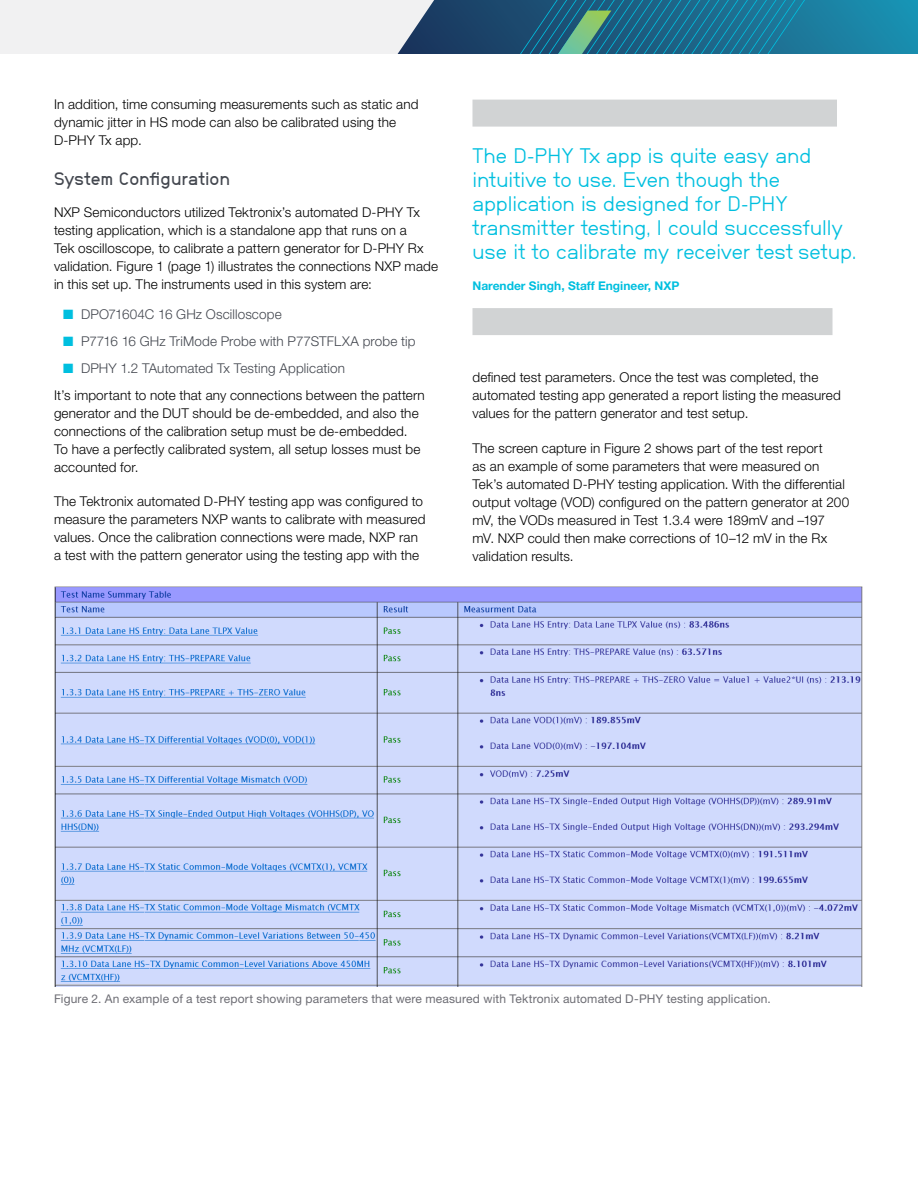
<style>
.page{position:relative;width:918px;height:1188px;background:#fff}
.page>*{position:absolute;margin:0;border:0;box-sizing:border-box;transform-origin:0 0}
.t1{font:21px/24px "NB Grotesk";letter-spacing:-.005em;color:#00bfdf}
.t2{font:18px "NB Grotesk Sem Bol";color:#43474f}
.t3{font:300 13.5px/18px "Helvetica Neue LT Std";letter-spacing:.01em;color:#000}
.t4{font:300 13.5px "Helvetica Neue LT Std";letter-spacing:.01em;color:#43474f}
.t5{font:12px "Helvetica Neue LT Std";letter-spacing:.015em;color:#6d6d74}
.t6{font:700 12px "Helvetica Neue LT Std";color:#00bfdf}
.s1{color:#00bfdf}
.s2{color:#43474f}
</style>
<div class="page">
<div style="left:0;top:0;width:877px;height:54px;background:#f1f1f2"></div>
<svg style="left:398px;top:0;width:520px;height:54px;background:#256f8d"></svg>
<img style="left:54px;top:586px;width:809px;height:400px">
<div style="left:472px;top:100px;width:365px;height:27px;background:#d1d3d4"></div>
<div style="left:472px;top:308px;width:360px;height:27px;background:#d1d3d4"></div>
<p class="t3" style="left:54px;top:95px;width:366px">In addition, time consuming measurements such as static and dynamic jitter in HS mode can also be calibrated using the<br>D-PHY Tx app.</p>
<h2 class="t2" style="left:54px;top:169px;width:178px">System Configuration</h2>
<p class="t3" style="left:54px;top:203px;width:386px">NXP Semiconductors utilized Tektronix’s automated D-PHY Tx testing application, which is a standalone app that runs on a<br>Tek oscilloscope, to calibrate a pattern generator for D-PHY Rx validation. Figure 1 (page 1) illustrates the connections NXP made in this set up. The instruments used in this system are:</p>
<p class="t4" style="left:63px;top:306px;width:220px"><span class="s1">■</span> DPO71604C 16 GHz Oscilloscope</p>
<p class="t4" style="left:63px;top:333px;width:354px"><span class="s1">■</span> P7716 16 GHz TriMode Probe with P77STFLXA probe tip</p>
<p class="t3" style="left:54px;top:354px;width:372px;line-height:27px;text-indent:9px"><span class="s1">■</span> <span class="s2">DPHY 1.2 TAutomated Tx Testing Application<br></span>It’s important to note that any connections between the pattern</p>
<p class="t3" style="left:54px;top:404px;width:368px">generator and the DUT should be de-embedded, and also the connections of the calibration setup must be de-embedded.<br>To have a perfectly calibrated system, all setup losses must be accounted for.</p>
<p class="t3" style="left:54px;top:492px;width:373px">The Tektronix automated D-PHY testing app was configured to measure the parameters NXP wants to calibrate with measured values. Once the calibration connections were made, NXP ran a test with the pattern generator using the testing app with the</p>
<h1 class="t1" style="left:472px;top:143px;width:385px">The D-PHY Tx app is quite easy and intuitive to use. Even though the application is designed for D-PHY transmitter testing, I could successfully use it to calibrate my receiver test setup.</h1>
<p class="t6" style="left:472px;top:278px;width:208px">Narender Singh, Staff Engineer, NXP</p>
<p class="t3" style="left:472px;top:368px;width:370px">defined test parameters. Once the test was completed, the automated testing app generated a report listing the measured values for the pattern generator and test setup.</p>
<p class="t3" style="left:472px;top:439px;width:378px">The screen capture in Figure 2 shows part of the test report<br>as an example of some parameters that were measured on Tek’s automated D-PHY testing application. With the differential output voltage (VOD) configured on the pattern generator at 200 mV, the VODs measured in Test 1.3.4 were 189mV and –197 mV. NXP could then make corrections of 10–12 mV in the Rx validation results.</p>
<p class="t5" style="left:54px;top:991px;width:718px">Figure 2. An example of a test report showing parameters that were measured with Tektronix automated D-PHY testing application.</p>
</div>
